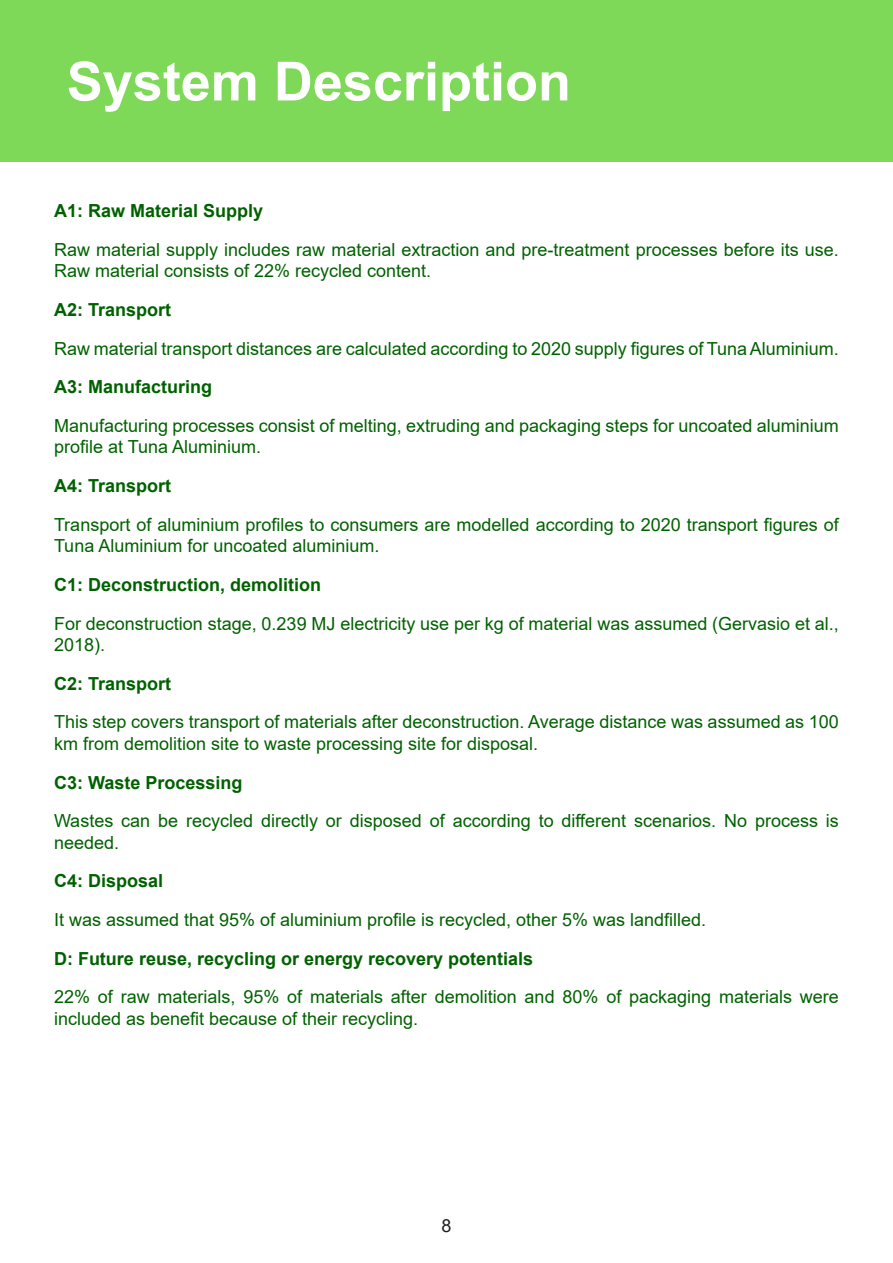
<style>
.page{position:relative;width:893px;height:1263px;background:#fff}
.page>*{position:absolute;margin:0;border:0;box-sizing:border-box;transform-origin:0 0}
.Page_Header{font:700 54px "Arial";color:#fff}
.Paragraph{font:18px/21.6px "Arial";color:#006100}
.t1{font:700 18px "Arial";color:#006100}
.t2{font:18px "Arial";color:#231f20}
</style>
<div class="page">
<div style="left:0;top:0;width:893px;height:162px;background:#7fd959"></div>
<p class="Page_Header" style="left:67px;top:43px;width:506px">System Description</p>
<p class="t1" style="left:54px;top:198px;width:211px">A1: Raw Material Supply</p>
<p class="Paragraph" style="left:54px;top:239px;width:786px">Raw material supply includes raw material extraction and pre-treatment processes before its use.<br>Raw material consists of 22% recycled content.</p>
<p class="t1" style="left:54px;top:297px;width:119px">A2: Transport</p>
<p class="Paragraph" style="left:54px;top:337px;width:786px">Raw material transport distances are calculated according to 2020 supply figures of Tuna Aluminium.</p>
<p class="t1" style="left:54px;top:374px;width:160px">A3: Manufacturing</p>
<p class="Paragraph" style="left:54px;top:415px;width:786px">Manufacturing processes consist of melting, extruding and packaging steps for uncoated aluminium profile at Tuna Aluminium.</p>
<p class="t1" style="left:54px;top:473px;width:119px">A4: Transport</p>
<p class="Paragraph" style="left:54px;top:513px;width:786px">Transport of aluminium profiles to consumers are modelled according to 2020 transport figures of<br>Tuna Aluminium for uncoated aluminium.</p>
<p class="t1" style="left:54px;top:572px;width:269px">C1: Deconstruction, demolition</p>
<p class="Paragraph" style="left:54px;top:612px;width:786px">For deconstruction stage, 0.239 MJ electricity use per kg of material was assumed (Gervasio et al.,<br>2018).</p>
<p class="t1" style="left:54px;top:671px;width:119px">C2: Transport</p>
<p class="Paragraph" style="left:54px;top:711px;width:786px">This step covers transport of materials after deconstruction. Average distance was assumed as 100 km from demolition site to waste processing site for disposal.</p>
<p class="t1" style="left:54px;top:769px;width:190px">C3: Waste Processing</p>
<p class="Paragraph" style="left:54px;top:810px;width:786px">Wastes can be recycled directly or disposed of according to different scenarios. No process is needed.</p>
<p class="t1" style="left:54px;top:868px;width:111px">C4: Disposal</p>
<p class="Paragraph" style="left:54px;top:909px;width:654px">It was assumed that 95% of aluminium profile is recycled, other 5% was landfilled.</p>
<p class="t1" style="left:54px;top:946px;width:481px">D: Future reuse, recycling or energy recovery potentials</p>
<p class="Paragraph" style="left:54px;top:986px;width:786px">22% of raw materials, 95% of materials after demolition and 80% of packaging materials were included as benefit because of their recycling.</p>
<p class="t2" style="left:441px;top:1213px;width:12px">8</p>
</div>
